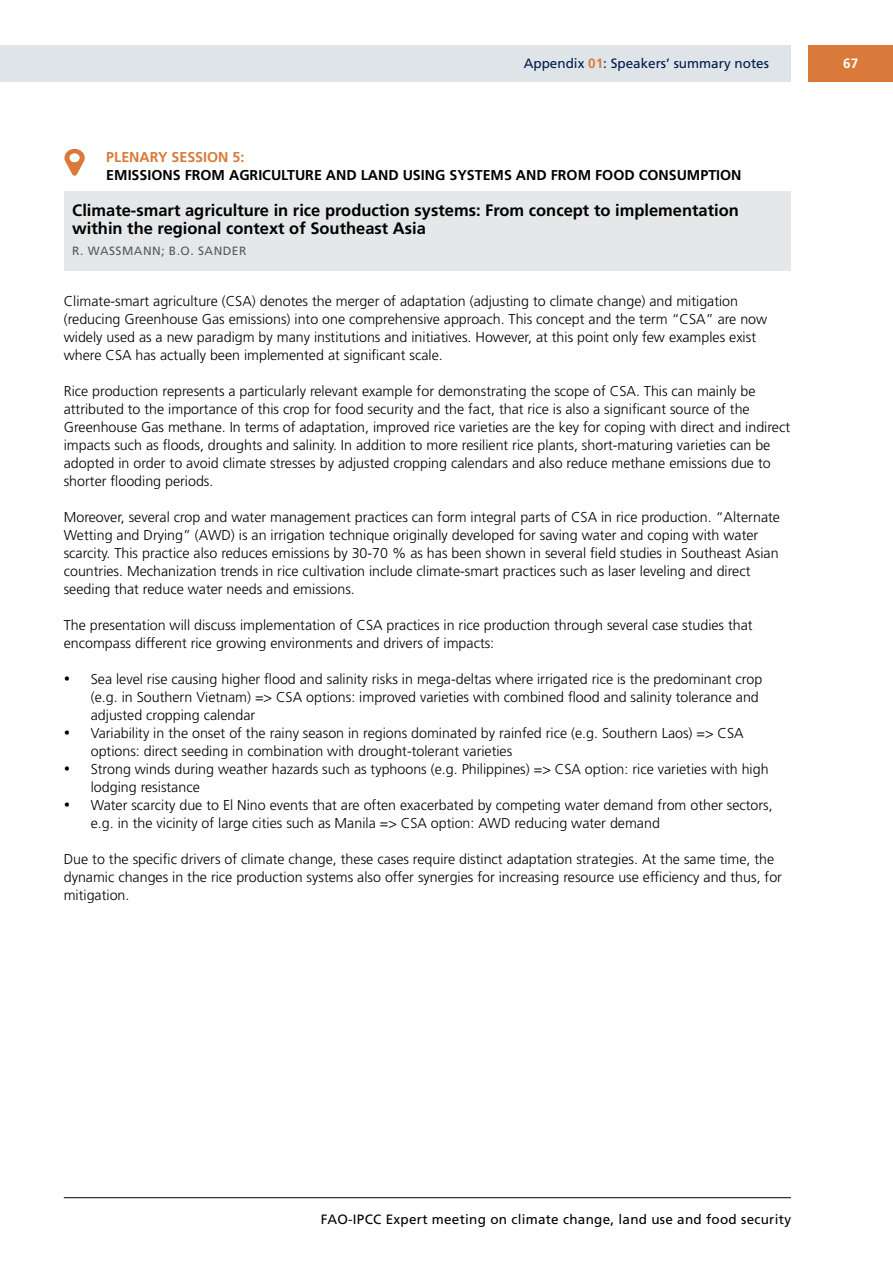
<style>
.page{position:relative;width:893px;height:1263px;background:#fff}
.page>*{position:absolute;margin:0;border:0;box-sizing:border-box;transform-origin:0 0}
.t1{font:700 16.5px/18px "Frutiger LT Std";color:#000}
.t2{font:300 14.25px/18px "Frutiger LT Std";color:#000}
.t3{font:700 14.25px "Frutiger LT Std";color:#000}
.t4{font:700 14.25px "Frutiger LT Std";color:#da7a3a}
.t5{font:13.5px "Frutiger LT Std";letter-spacing:.02em;color:#000}
.t6{font:13.5px "Frutiger LT Std";color:#001a4b}
.t7{font:700 13.5px "Frutiger LT Std";color:#fff}
.t8{font:12px "Frutiger LT Std";letter-spacing:.04em;color:#58595b}
.s1{font-weight:700;color:#da7a3a}
</style>
<div class="page">
<div style="left:808px;top:45px;width:85px;height:36px;background:#da7a3a"></div>
<div style="left:0;top:45px;width:790px;height:36px;background:#dfe4e8"></div>
<hr style="left:64px;top:1197px;width:727px;height:1px;background:#000">
<div style="left:64px;top:192px;width:727px;height:79px;background:#e6e7e8"></div>
<svg style="left:64px;top:149px;width:21px;height:27px"></svg>
<p class="t6" style="left:524px;top:56px;width:247px">Appendix <span class="s1">01</span>: Speakers’ summary notes</p>
<p class="t7" style="left:843px;top:56px;width:17px">67</p>
<p class="t4" style="left:106px;top:149px;width:140px">PLENARY SESSION 5:</p>
<p class="t3" style="left:106px;top:167px;width:637px">EMISSIONS FROM AGRICULTURE AND LAND USING SYSTEMS AND FROM FOOD CONSUMPTION</p>
<p class="t1" style="left:72px;top:201px;width:668px">Climate-smart agriculture in rice production systems: From concept to implementation within the regional context of Southeast Asia</p>
<p class="t8" style="left:72px;top:244px;width:176px">R. WASSMANN; B.O. SANDER</p>
<p class="t2" style="left:64px;top:292px;width:705px">Climate-smart agriculture (CSA) denotes the merger of adaptation (adjusting to climate change) and mitigation (reducing Greenhouse Gas emissions) into one comprehensive approach. This concept and the term “CSA” are now widely used as a new paradigm by many institutions and initiatives. However, at this point only few examples exist where CSA has actually been implemented at significant scale.</p>
<p class="t2" style="left:64px;top:382px;width:728px">Rice production represents a particularly relevant example for demonstrating the scope of CSA. This can mainly be attributed to the importance of this crop for food security and the fact, that rice is also a significant source of the Greenhouse Gas methane. In terms of adaptation, improved rice varieties are the key for coping with direct and indirect impacts such as floods, droughts and salinity. In addition to more resilient rice plants, short-maturing varieties can be adopted in order to avoid climate stresses by adjusted cropping calendars and also reduce methane emissions due to shorter flooding periods.</p>
<p class="t2" style="left:64px;top:508px;width:718px">Moreover, several crop and water management practices can form integral parts of CSA in rice production. “Alternate Wetting and Drying” (AWD) is an irrigation technique originally developed for saving water and coping with water scarcity. This practice also reduces emissions by 30-70 % as has been shown in several field studies in Southeast Asian countries. Mechanization trends in rice cultivation include climate-smart practices such as laser leveling and direct seeding that reduce water needs and emissions.</p>
<p class="t2" style="left:64px;top:616px;width:690px">The presentation will discuss implementation of CSA practices in rice production through several case studies that encompass different rice growing environments and drivers of impacts:</p>
<p class="t2" style="left:91px;top:670px;width:673px;text-indent:-27px">• Sea level rise causing higher flood and salinity risks in mega-deltas where irrigated rice is the predominant crop (e.g. in Southern Vietnam) =&gt; CSA options: improved varieties with combined flood and salinity tolerance and adjusted cropping calendar</p>
<p class="t2" style="left:91px;top:724px;width:654px;text-indent:-27px">• Variability in the onset of the rainy season in regions dominated by rainfed rice (e.g. Southern Laos) =&gt; CSA options: direct seeding in combination with drought-tolerant varieties</p>
<p class="t2" style="left:91px;top:760px;width:679px;text-indent:-27px">• Strong winds during weather hazards such as typhoons (e.g. Philippines) =&gt; CSA option: rice varieties with high lodging resistance</p>
<p class="t2" style="left:91px;top:796px;width:683px;text-indent:-27px">• Water scarcity due to El Nino events that are often exacerbated by competing water demand from other sectors, e.g. in the vicinity of large cities such as Manila =&gt; CSA option: AWD reducing water demand</p>
<p class="t2" style="left:64px;top:850px;width:720px">Due to the specific drivers of climate change, these cases require distinct adaptation strategies. At the same time, the dynamic changes in the rice production systems also offer synergies for increasing resource use efficiency and thus, for mitigation.</p>
<p class="t5" style="left:321px;top:1211px;width:472px">FAO-IPCC Expert meeting on climate change, land use and food security</p>
</div>
